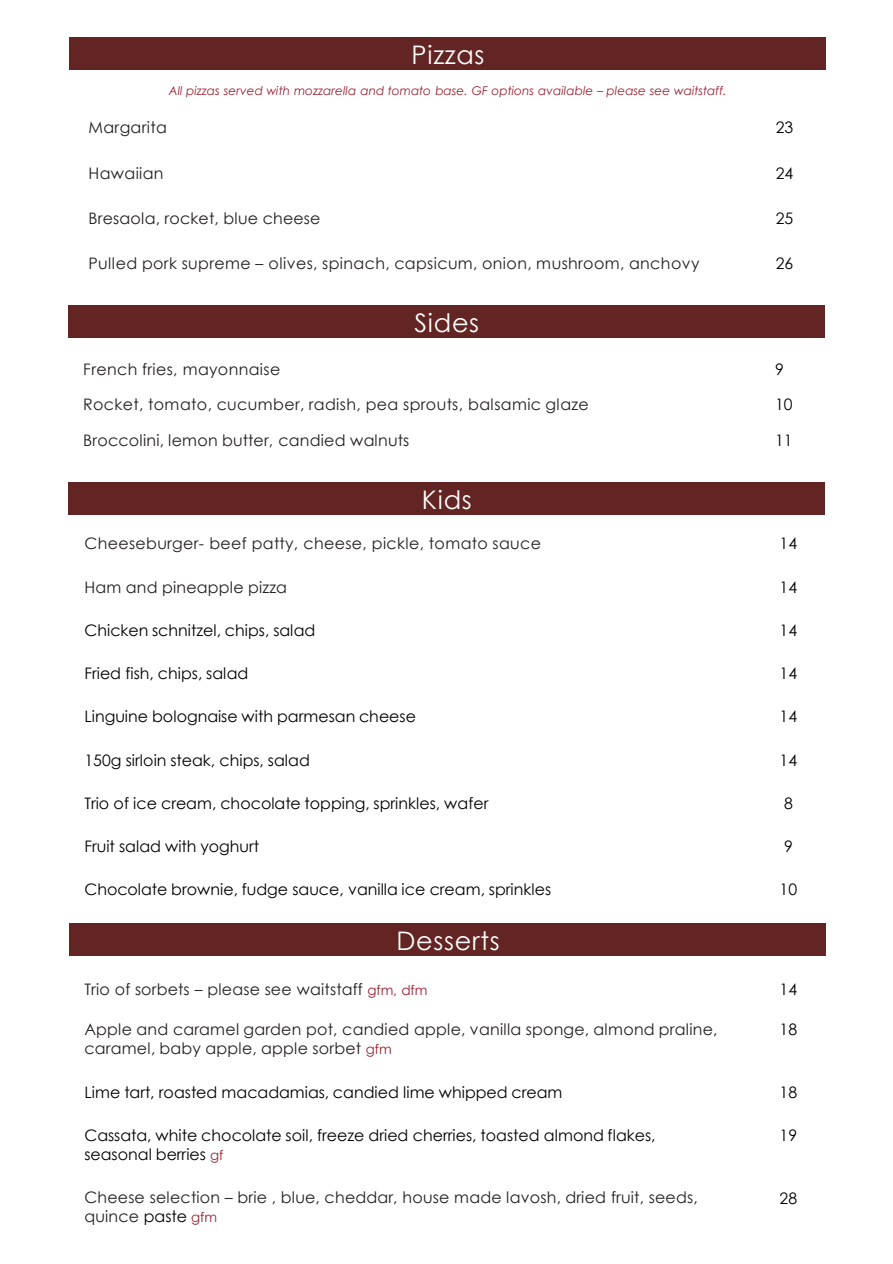
<style>
.page{position:relative;width:893px;height:1264px;background:#fff}
.page>*{position:absolute;margin:0;border:0;box-sizing:border-box;transform-origin:0 0}
.t1{font:25.5px "Century Gothic";letter-spacing:.025em;color:#fff}
.t2{font:15.9px/18.9px "Century Gothic";letter-spacing:.015em;color:#231f20}
.t3{font:15.9px/18.9px "Century Gothic";color:#000}
.t4{font:italic 12px "Century Gothic";letter-spacing:.005em;color:#9a1f30}
.s1{font-size:13.5px;color:#9a1f30}
.s2{color:#000}
</style>
<div class="page">
<div style="left:69px;top:37px;width:756px;height:33px;background:#632523"></div>
<div style="left:68px;top:482px;width:756px;height:33px;background:#632523"></div>
<div style="left:69px;top:922px;width:756px;height:33px;background:#632523"></div>
<div style="left:68px;top:305px;width:756px;height:32px;background:#632523"></div>
<p class="t1" style="left:411px;top:37px;width:74px">Pizzas</p>
<p class="t4" style="left:169px;top:82px;width:559px">All pizzas served with mozzarella and tomato base. GF options available – please see waitstaff.</p>
<p class="t2" style="left:88px;top:118px;width:80px">Margarita</p>
<p class="t3" style="left:775px;top:118px;width:19px">23</p>
<p class="t2" style="left:88px;top:164px;width:76px">Hawaiian</p>
<p class="t3" style="left:775px;top:164px;width:19px">24</p>
<p class="t2" style="left:88px;top:209px;width:233px">Bresaola, rocket, blue cheese</p>
<p class="t3" style="left:775px;top:209px;width:19px">25</p>
<p class="t2" style="left:88px;top:254px;width:612px">Pulled pork supreme – olives, spinach, capsicum, onion, mushroom, anchovy</p>
<p class="t3" style="left:775px;top:254px;width:19px">26</p>
<p class="t1" style="left:414px;top:304px;width:66px">Sides</p>
<p class="t2" style="left:83px;top:359px;width:198px">French fries, mayonnaise</p>
<p class="t3" style="left:775px;top:359px;width:10px">9</p>
<p class="t2" style="left:83px;top:395px;width:507px">Rocket, tomato, cucumber, radish, pea sprouts, balsamic glaze</p>
<p class="t3" style="left:775px;top:395px;width:19px">10</p>
<p class="t2" style="left:83px;top:431px;width:328px">Broccolini, lemon butter, candied walnuts</p>
<p class="t3" style="left:775px;top:431px;width:19px">11</p>
<p class="t1" style="left:422px;top:482px;width:51px">Kids</p>
<p class="t2" style="left:84px;top:534px;width:458px">Cheeseburger- beef patty, cheese, pickle, tomato sauce</p>
<p class="t3" style="left:779px;top:534px;width:19px">14</p>
<p class="t2" style="left:84px;top:577px;width:204px">Ham and pineapple pizza</p>
<p class="t3" style="left:779px;top:577px;width:19px">14</p>
<p class="t3" style="left:84px;top:620px;width:232px">Chicken schnitzel, chips, salad</p>
<p class="t3" style="left:779px;top:620px;width:19px">14</p>
<p class="t3" style="left:84px;top:663px;width:165px">Fried fish, chips, salad</p>
<p class="t3" style="left:779px;top:663px;width:19px">14</p>
<p class="t3" style="left:84px;top:706px;width:333px">Linguine bolognaise with parmesan cheese</p>
<p class="t3" style="left:779px;top:706px;width:19px">14</p>
<p class="t3" style="left:84px;top:750px;width:227px">150g sirloin steak, chips, salad</p>
<p class="t3" style="left:779px;top:750px;width:19px">14</p>
<p class="t3" style="left:84px;top:793px;width:405px">Trio of ice cream, chocolate topping, sprinkles, wafer</p>
<p class="t3" style="left:784px;top:793px;width:10px">8</p>
<p class="t3" style="left:84px;top:836px;width:176px">Fruit salad with yoghurt</p>
<p class="t3" style="left:784px;top:836px;width:10px">9</p>
<p class="t3" style="left:84px;top:879px;width:468px">Chocolate brownie, fudge sauce, vanilla ice cream, sprinkles</p>
<p class="t3" style="left:779px;top:879px;width:19px">10</p>
<p class="t1" style="left:396px;top:922px;width:105px">Desserts</p>
<p class="t2" style="left:84px;top:979px;width:344px">Trio of sorbets – please see waitstaff <span class="s1">gfm, dfm</span></p>
<p class="t3" style="left:779px;top:979px;width:19px">14</p>
<p class="t2" style="left:84px;top:1019px;width:634px">Apple and caramel garden pot, candied apple, vanilla sponge, almond praline, caramel, baby apple, apple sorbet <span class="s1">gfm</span></p>
<p class="t3" style="left:779px;top:1019px;width:19px">18</p>
<p class="t3" style="left:84px;top:1082px;width:479px">Lime tart, roasted macadamias, candied lime whipped cream</p>
<p class="t3" style="left:779px;top:1082px;width:19px">18</p>
<p class="t3" style="left:84px;top:1125px;width:572px">Cassata, white chocolate soil, freeze dried cherries, toasted almond flakes, seasonal berries <span class="s1">gf</span></p>
<p class="t3" style="left:779px;top:1125px;width:19px">19</p>
<p class="t2" style="left:84px;top:1187px;width:614px">Cheese selection – brie , blue, cheddar, house made lavosh, dried fruit, seeds, quince <span class="s2">paste</span> <span class="s1">gfm</span></p>
<p class="t3" style="left:779px;top:1187px;width:19px">28</p>
</div>
